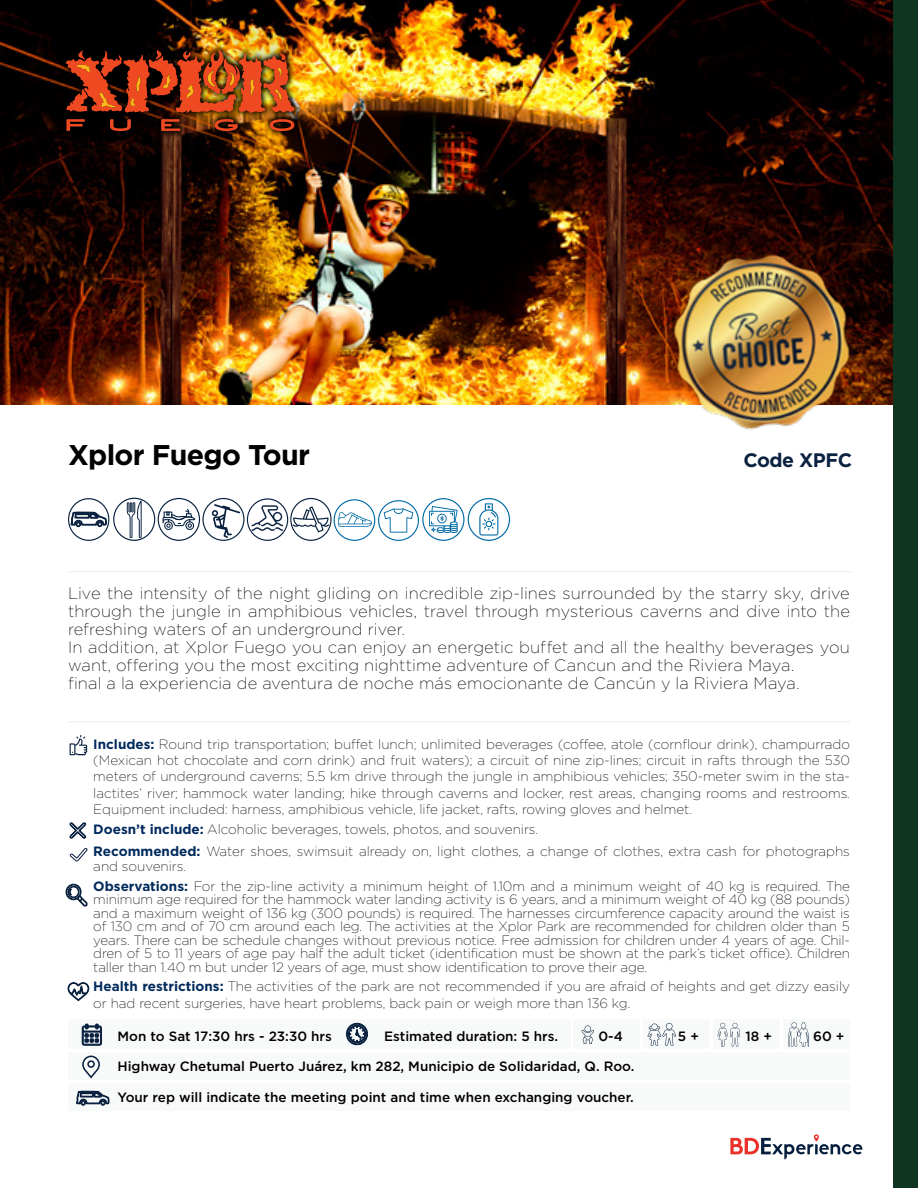
<style>
.page{position:relative;width:918px;height:1188px;background:#fff}
.page>*{position:absolute;margin:0;border:0;box-sizing:border-box;transform-origin:0 0}
.t1{font:700 28.5px "Gotham";letter-spacing:-.025em;color:#000101}
.t2{font:700 19.5px "Gotham";letter-spacing:-.025em;color:#0a2240}
.t3{font:200 16.5px/18px "Gotham";letter-spacing:.01em;color:#000}
.t4{font:200 13.5px/16.2px "Gotham";color:#000}
.t5{font:200 13.5px/13.5px "Gotham";letter-spacing:-.01em;color:#000101}
.t6{font:500 13.5px "Gotham";color:#000}
.s1{font-weight:700;color:#002a5c}
.s2{color:#000}
</style>
<div class="page">
<hr style="left:68px;top:721px;width:782px;height:1px;background:#eceded">
<img style="left:0;top:0;width:894px;height:405px">
<hr style="left:69px;top:571px;width:782px;height:1px;background:#eceded">
<svg style="left:70px;top:735px;width:17px;height:20px"></svg>
<svg style="left:70px;top:848px;width:18px;height:14px"></svg>
<svg style="left:69px;top:822px;width:18px;height:17px"></svg>
<svg style="left:68px;top:982px;width:21px;height:19px"></svg>
<svg style="left:66px;top:884px;width:22px;height:22px"></svg>
<svg style="left:68px;top:498px;width:442px;height:43px"></svg>
<img style="left:673px;top:247px;width:186px;height:183px">
<img style="left:60px;top:43px;width:241px;height:95px">
<img style="left:66px;top:49px;width:229px;height:64px">
<svg style="left:214px;top:119px;width:24px;height:12px"></svg>
<svg style="left:66px;top:119px;width:19px;height:12px"></svg>
<svg style="left:161px;top:119px;width:19px;height:12px"></svg>
<svg style="left:269px;top:119px;width:25px;height:12px"></svg>
<svg style="left:110px;top:119px;width:21px;height:12px"></svg>
<div style="left:68px;top:1052px;width:782px;height:28px;background:#f8f9f9"></div>
<svg style="left:82px;top:1056px;width:18px;height:23px"></svg>
<div style="left:573px;top:1020px;width:67px;height:29px;background:#f8f9f9"></div>
<div style="left:643px;top:1020px;width:67px;height:29px;background:#f8f9f9"></div>
<div style="left:713px;top:1020px;width:67px;height:29px;background:#f8f9f9"></div>
<div style="left:783px;top:1020px;width:67px;height:29px;background:#f8f9f9"></div>
<div style="left:68px;top:1020px;width:502px;height:29px;background:#f8f9f9"></div>
<svg style="left:582px;top:1025px;width:12px;height:19px"></svg>
<svg style="left:788px;top:1022px;width:21px;height:25px"></svg>
<svg style="left:346px;top:1023px;width:22px;height:22px"></svg>
<svg style="left:82px;top:1024px;width:20px;height:22px"></svg>
<svg style="left:718px;top:1023px;width:22px;height:24px"></svg>
<svg style="left:647px;top:1023px;width:29px;height:23px"></svg>
<div style="left:68px;top:1083px;width:782px;height:28px;background:#f8f9f9"></div>
<svg style="left:76px;top:1090px;width:34px;height:16px"></svg>
<div style="left:894px;top:0;width:24px;height:1188px;background:#0f3520"></div>
<svg style="left:730px;top:1134px;width:133px;height:26px"></svg>
<h1 class="t1" style="left:68px;top:439px;width:244px">Xplor Fuego Tour</h1>
<h2 class="t2" style="left:743px;top:449px;width:110px">Code XPFC</h2>
<p class="t3" style="left:68px;top:584px;width:784px">Live the intensity of the night gliding on incredible zip-lines surrounded by the starry sky, drive through the jungle in amphibious vehicles, travel through mysterious caverns and dive into the refreshing waters of an underground river.<br>In addition, at Xplor Fuego you can enjoy an energetic buffet and all the healthy beverages you want, offering you the most exciting nighttime adventure of Cancun and the Riviera Maya.<br>final a la experiencia de aventura de noche más emocionante de Cancún y la Riviera Maya.</p>
<p class="t4" style="left:93px;top:736px;width:758px;text-align:justify"><span class="s1">Includes:</span> Round trip transportation; buffet lunch; unlimited beverages (coffee, atole (cornflour drink), champurrado (Mexican hot chocolate and corn drink) and fruit waters); a circuit of nine zip-lines; circuit in rafts through the 530 meters of underground caverns; 5.5 km drive through the jungle in amphibious vehicles; 350-meter swim in the sta&shy;lactites’ river; hammock water landing; hike through caverns and locker, rest areas, changing rooms and restrooms.<br>Equipment included: harness, amphibious vehicle, life jacket, rafts, rowing gloves and helmet.</p>
<p class="t4" style="left:93px;top:818px;width:758px;line-height:22.2px"><span class="s1">Doesn’t include:</span> Alcoholic beverages, towels, photos, and souvenirs.<br><span class="s1">Recommended:</span> Water shoes, swimsuit already on, light clothes, a change of clothes, extra cash for photographs</p>
<p class="t5" style="left:93px;top:857px;width:758px;line-height:19.5px"><span class="s2">and souvenirs.<br></span><span class="s1">Observations:</span> For the zip-line activity a minimum height of 1.10m and a minimum weight of 40 kg is required. The</p>
<p class="t5" style="left:93px;top:893px;width:758px;text-align:justify">minimum age required for the hammock water landing activity is 6 years, and a minimum weight of 40 kg (88 pounds) and a maximum weight of 136 kg (300 pounds) is required. The harnesses circumference capacity around the waist is of 130 cm and of 70 cm around each leg. The activities at the Xplor Park are recommended for children older than 5 years. There can be schedule changes without previous notice. Free admission for children under 4 years of age. Chil&shy;dren of 5 to 11 years of age pay half the adult ticket (identification must be shown at the park’s ticket office). Children taller than 1.40 m but under 12 years of age, must show identification to prove their age.</p>
<p class="t4" style="left:93px;top:978px;width:758px"><span class="s1">Health restrictions:</span> The activities of the park are not recommended if you are afraid of heights and get dizzy easily or had recent surgeries, have heart problems, back pain or weigh more than 136 kg.</p>
<p class="t6" style="left:118px;top:1028px;width:216px">Mon to Sat 17:30 hrs - 23:30 hrs</p>
<p class="t6" style="left:384px;top:1027px;width:176px">Estimated duration: 5 hrs.</p>
<p class="t6" style="left:599px;top:1027px;width:26px">0-4</p>
<p class="t6" style="left:678px;top:1027px;width:23px">5 +</p>
<p class="t6" style="left:746px;top:1027px;width:28px">18 +</p>
<p class="t6" style="left:813px;top:1027px;width:33px">60 +</p>
<p class="t6" style="left:118px;top:1058px;width:518px">Highway Chetumal Puerto Juárez, km 282, Municipio de Solidaridad, Q. Roo.</p>
<p class="t6" style="left:118px;top:1088px;width:518px">Your rep will indicate the meeting point and time when exchanging voucher.</p>
</div>
